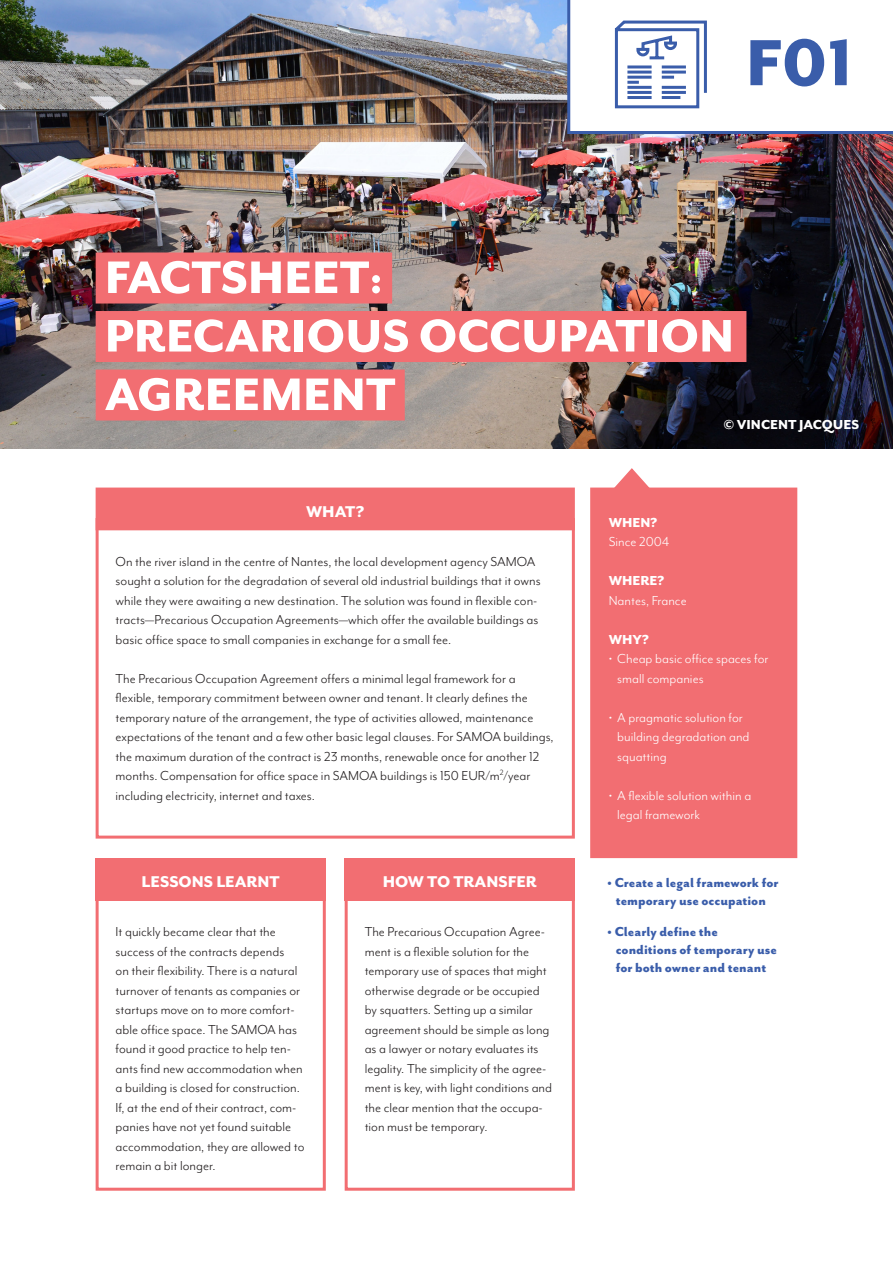
<style>
.page{position:relative;width:893px;height:1263px;background:#fff}
.page>*{position:absolute;margin:0;border:0;box-sizing:border-box;transform-origin:0 0}
.Cijfers_factsheet_ca{font:800 75px "Mr Eaves San OT";color:#3a5daa}
.Titel_factsheet_Roze{font:800 52.5px "Mr Eaves San OT";color:#fff}
.Ondertitel_factsheet{font:800 18px "Mr Eaves San OT";color:#fff}
.Body{font:15px/19.5px "Mr Eaves Mod OT";color:#231f20}
.blauw_kader_factshee{font:15px/19.5px "Mr Eaves Mod OT";color:#fff}
.Objectives_factsheet{font:800 15px/18px "Mr Eaves San OT";color:#3a5daa;text-align:center}
.When__Where__Why{font:800 15px "Mr Eaves San OT";color:#fff}
.pag_nummer{font:800 15px "Mr Eaves San OT";color:#fff}
</style>
<div class="page">
<img style="left:0;top:0;width:893px;height:448px">
<div style="left:96px;top:518px;width:479px;height:321px;border:3px solid #f26e72"></div>
<svg style="left:95px;top:891px;width:231px;height:300px"></svg>
<svg style="left:344px;top:892px;width:231px;height:299px"></svg>
<div style="left:96px;top:858px;width:230px;height:43px;background:#f26e72"></div>
<div style="left:345px;top:858px;width:230px;height:43px;background:#f26e72"></div>
<div style="left:97px;top:489px;width:476px;height:40px;background:#f26e72"></div>
<div style="left:96px;top:488px;width:479px;height:42px;border:3px solid #f26e72"></div>
<div style="left:591px;top:488px;width:205px;height:369px;background:#f26e72"></div>
<div style="left:590px;top:488px;width:207px;height:370px;border:2px solid #f26e72"></div>
<div style="left:96px;top:252px;width:296px;height:51px;background:#f26e72"></div>
<div style="left:96px;top:311px;width:650px;height:51px;background:#f26e72"></div>
<div style="left:96px;top:369px;width:309px;height:51px;background:#f26e72"></div>
<svg style="left:612px;top:468px;width:40px;height:23px"></svg>
<svg style="left:567px;top:0;width:326px;height:134px"></svg>
<p class="Cijfers_factsheet_ca" style="left:746px;top:22px;width:109px">F01</p>
<p class="Titel_factsheet_Roze" style="left:105px;top:249px;width:280px">FACTSHEET:</p>
<p class="Titel_factsheet_Roze" style="left:105px;top:307px;width:631px">PRECARIOUS OCCUPATION</p>
<p class="Titel_factsheet_Roze" style="left:105px;top:366px;width:292px">AGREEMENT</p>
<p class="pag_nummer" style="left:724px;top:416px;width:137px">© VINCENT JACQUES</p>
<p class="Ondertitel_factsheet" style="left:306px;top:501px;width:60px">WHAT?</p>
<p class="Body" style="left:116px;top:551px;width:427px">On the river island in the centre of Nantes, the local development agency SAMOA sought a solution for the degradation of several old industrial buildings that it owns while they were awaiting a new destination. The solution was found in flexible con&shy;tracts—Precarious Occupation Agreements—which offer the available buildings as basic office space to small companies in exchange for a small fee.</p>
<p class="Body" style="left:116px;top:668px;width:440px">The Precarious Occupation Agreement offers a minimal legal framework for a flexible, temporary commitment between owner and tenant. It clearly defines the temporary nature of the arrangement, the type of activities allowed, maintenance expectations of the tenant and a few other basic legal clauses. For SAMOA buildings, the maximum duration of the contract is 23 months, renewable once for another 12 months. Compensation for office space in SAMOA buildings is 150 EUR/m<sup>2</sup>/year including electricity, internet and taxes.</p>
<p class="Ondertitel_factsheet" style="left:142px;top:872px;width:140px">LESSONS LEARNT</p>
<p class="Ondertitel_factsheet" style="left:383px;top:872px;width:156px">HOW TO TRANSFER</p>
<p class="Body" style="left:116px;top:922px;width:190px">It quickly became clear that the success of the contracts depends<br>on their flexibility. There is a natural turnover of tenants as companies or startups move on to more comfort&shy;able office space. The SAMOA has found it good practice to help ten&shy;ants find new accommodation when a building is closed for construction.<br>If, at the end of their contract, com&shy;panies have not yet found suitable accommodation, they are allowed to remain a bit longer.</p>
<p class="Body" style="left:365px;top:922px;width:189px">The Precarious Occupation Agree&shy;ment is a flexible solution for the temporary use of spaces that might otherwise degrade or be occupied by squatters. Setting up a similar agreement should be simple as long as a lawyer or notary evaluates its legality. The simplicity of the agree&shy;ment is key, with light conditions and the clear mention that the occupa&shy;tion must be temporary.</p>
<p class="When__Where__Why" style="left:609px;top:514px;width:50px">WHEN?</p>
<p class="blauw_kader_factshee" style="left:609px;top:532px;width:62px">Since 2004</p>
<p class="When__Where__Why" style="left:609px;top:572px;width:57px">WHERE?</p>
<p class="blauw_kader_factshee" style="left:609px;top:590px;width:79px">Nantes, France</p>
<p class="When__Where__Why" style="left:609px;top:631px;width:42px">WHY?</p>
<p class="blauw_kader_factshee" style="left:617px;top:649px;width:153px;text-indent:-9px">• Cheap basic office spaces for small companies</p>
<p class="blauw_kader_factshee" style="left:617px;top:707px;width:134px;text-indent:-9px">• A pragmatic solution for building degradation and squatting</p>
<p class="blauw_kader_factshee" style="left:617px;top:785px;width:136px;text-indent:-9px">• A flexible solution within a legal framework</p>
<p class="Objectives_factsheet" style="left:607px;top:874px;width:173px">• Create a legal framework for temporary use occupation</p>
<p class="Objectives_factsheet" style="left:616px;top:923px;width:163px;text-align:left;text-indent:-9px">• Clearly define the conditions of temporary use for both owner and tenant</p>
</div>
